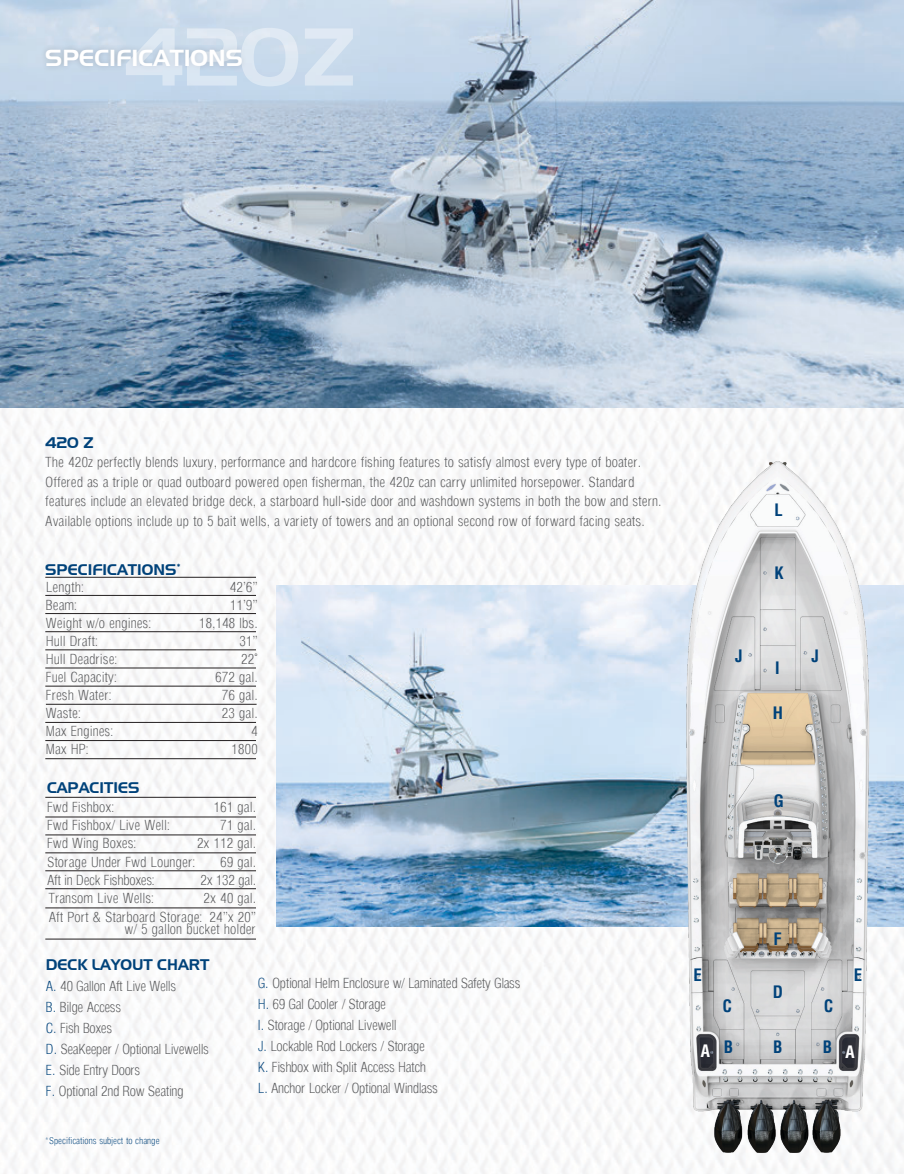
<style>
.page{position:relative;width:904px;height:1174px;background:#fff}
.page>*{position:absolute;margin:0;border:0;box-sizing:border-box;transform-origin:0 0}
.t1{font:79.35px "Aero Regular SWFTE";color:#fff}
.t2{font:22.65px "Aero Regular SWFTE";color:#fff}
.t3{font:700 16.8px "Arena Condensed";color:#00427a}
.t4{font:700 16.8px "Arena Condensed";color:#fff}
.t5{font:15px "Aero Regular SWFTE";color:#00427a}
.t6{font:300 condensed 13.5px/19.5px "Arena";color:#58595b}
.t7{font:300 condensed 13.5px "Arena";letter-spacing:-.03em;color:#58595b}
.t8{font:300 condensed 13.5px "Arena";letter-spacing:-.025em;color:#58595b}
.t9{font:300 condensed 9px "Arena";color:#00427a}
.s1{color:#00427a}
</style>
<div class="page">
<img style="left:276px;top:585px;width:274px;height:342px">
<img style="left:0;top:0;width:904px;height:408px">
<hr style="left:45px;top:816px;width:211px;height:1px;background:#231f20">
<hr style="left:45px;top:797px;width:211px;height:1px;background:#231f20">
<hr style="left:45px;top:834px;width:211px;height:1px;background:#231f20">
<hr style="left:45px;top:852px;width:211px;height:1px;background:#231f20">
<hr style="left:45px;top:870px;width:211px;height:1px;background:#231f20">
<hr style="left:45px;top:888px;width:211px;height:1px;background:#231f20">
<hr style="left:45px;top:907px;width:211px;height:1px;background:#231f20">
<hr style="left:45px;top:939px;width:211px;height:1px;background:#231f20">
<hr style="left:45px;top:595px;width:211px;height:1px;background:#231f20">
<hr style="left:45px;top:577px;width:211px;height:1px;background:#231f20">
<hr style="left:45px;top:613px;width:211px;height:1px;background:#231f20">
<hr style="left:45px;top:631px;width:211px;height:1px;background:#231f20">
<hr style="left:45px;top:649px;width:211px;height:1px;background:#231f20">
<hr style="left:45px;top:668px;width:211px;height:1px;background:#231f20">
<hr style="left:45px;top:686px;width:211px;height:1px;background:#231f20">
<hr style="left:46px;top:704px;width:210px;height:1px;background:#231f20">
<hr style="left:45px;top:722px;width:211px;height:1px;background:#231f20">
<hr style="left:45px;top:740px;width:211px;height:1px;background:#231f20">
<hr style="left:45px;top:758px;width:211px;height:1px;background:#231f20">
<div style="left:40px;top:44px;width:207px;height:28px;background:#becedf"></div>
<img style="left:550px;top:390px;width:354px;height:784px">
<h1 class="t1" style="left:123px;top:9px;width:237px">420Z</h1>
<p class="t2" style="left:45px;top:44px;width:199px">SPECIFICATIONS</p>
<p class="t5" style="left:45px;top:433px;width:50px">420 Z</p>
<p class="t6" style="left:45px;top:453px;width:617px">The 420z perfectly blends luxury, performance and hardcore fishing features to satisfy almost every type of boater.<br>Offered as a triple or quad outboard powered open fisherman, the 420z can carry unlimited horsepower. Standard features include an elevated bridge deck, a starboard hull-side door and washdown systems in both the bow and stern.<br>Available options include up to 5 bait wells, a variety of towers and an optional second row of forward facing seats.</p>
<p class="t5" style="left:45px;top:561px;width:137px">SPECIFICATIONS<sup>*</sup></p>
<p class="t6" style="left:46px;top:578px;width:40px">Length:</p>
<p class="t6" style="left:230px;top:578px;width:29px">42’6”</p>
<p class="t6" style="left:46px;top:596px;width:33px">Beam:</p>
<p class="t6" style="left:230px;top:596px;width:29px">11’9”</p>
<p class="t6" style="left:46px;top:614px;width:107px">Weight w/o engines:</p>
<p class="t6" style="left:199px;top:614px;width:60px">18,148 lbs.</p>
<p class="t6" style="left:46px;top:632px;width:53px">Hull Draft:</p>
<p class="t6" style="left:239px;top:632px;width:20px">31”</p>
<p class="t6" style="left:46px;top:650px;width:73px">Hull Deadrise:</p>
<p class="t6" style="left:241px;top:650px;width:18px">22˚</p>
<p class="t6" style="left:46px;top:668px;width:72px">Fuel Capacity:</p>
<p class="t6" style="left:215px;top:668px;width:44px">672 gal.</p>
<p class="t6" style="left:46px;top:686px;width:67px">Fresh Water:</p>
<p class="t6" style="left:222px;top:686px;width:37px">76 gal.</p>
<p class="t6" style="left:46px;top:704px;width:37px">Waste:</p>
<p class="t6" style="left:222px;top:704px;width:37px">23 gal.</p>
<p class="t6" style="left:46px;top:722px;width:69px">Max Engines:</p>
<p class="t6" style="left:251px;top:722px;width:8px">4</p>
<p class="t6" style="left:46px;top:740px;width:44px">Max HP:</p>
<p class="t6" style="left:231px;top:740px;width:28px">1800</p>
<p class="t5" style="left:47px;top:779px;width:94px">CAPACITIES</p>
<p class="t6" style="left:47px;top:797px;width:69px">Fwd Fishbox:</p>
<p class="t6" style="left:213px;top:797px;width:44px">161 gal.</p>
<p class="t6" style="left:47px;top:815px;width:124px">Fwd Fishbox/ Live Well:</p>
<p class="t6" style="left:220px;top:815px;width:37px">71 gal.</p>
<p class="t6" style="left:47px;top:834px;width:91px">Fwd Wing Boxes:</p>
<p class="t6" style="left:197px;top:834px;width:60px">2x 112 gal.</p>
<p class="t6" style="left:47px;top:852px;width:150px">Storage Under Fwd Lounger:</p>
<p class="t6" style="left:220px;top:852px;width:37px">69 gal.</p>
<p class="t8" style="left:47px;top:872px;width:109px">Aft in Deck Fishboxes:</p>
<p class="t6" style="left:200px;top:870px;width:57px">2x 132 gal.</p>
<p class="t6" style="left:48px;top:888px;width:107px">Transom Live Wells:</p>
<p class="t6" style="left:204px;top:888px;width:54px">2x 40 gal.</p>
<p class="t6" style="left:49px;top:911px;width:209px;line-height:12px;text-align:right">Aft Port &amp; Starboard Storage: 24”x 20” w/ 5 gallon bucket holder</p>
<p class="t5" style="left:46px;top:955px;width:165px">DECK LAYOUT CHART</p>
<p class="t7" style="left:46px;top:977px;width:132px"><span class="s1">A.</span> 40 Gallon Aft Live Wells</p>
<p class="t7" style="left:46px;top:998px;width:77px"><span class="s1">B.</span> Bilge Access</p>
<p class="t7" style="left:46px;top:1020px;width:68px"><span class="s1">C.</span> Fish Boxes</p>
<p class="t7" style="left:46px;top:1041px;width:165px"><span class="s1">D.</span> SeaKeeper / Optional Livewells</p>
<p class="t7" style="left:46px;top:1062px;width:96px"><span class="s1">E.</span> Side Entry Doors</p>
<p class="t7" style="left:46px;top:1083px;width:139px"><span class="s1">F.</span> Optional 2nd Row Seating</p>
<p class="t9" style="left:45px;top:1135px;width:116px">*Specifications subject to change</p>
<p class="t7" style="left:258px;top:975px;width:264px"><span class="s1">G.</span> Optional Helm Enclosure w/ Laminated Safety Glass</p>
<p class="t7" style="left:258px;top:996px;width:130px"><span class="s1">H.</span> 69 Gal Cooler / Storage</p>
<p class="t7" style="left:258px;top:1017px;width:141px"><span class="s1">I.</span> Storage / Optional Livewell</p>
<p class="t7" style="left:258px;top:1038px;width:169px"><span class="s1">J.</span> Lockable Rod Lockers / Storage</p>
<p class="t7" style="left:258px;top:1059px;width:170px"><span class="s1">K.</span> Fishbox with Split Access Hatch</p>
<p class="t7" style="left:258px;top:1080px;width:182px"><span class="s1">L.</span> Anchor Locker / Optional Windlass</p>
<p class="t3" style="left:774px;top:499px;width:10px">L</p>
<p class="t3" style="left:774px;top:563px;width:11px">K</p>
<p class="t3" style="left:735px;top:645px;width:9px">J</p>
<p class="t3" style="left:811px;top:645px;width:9px">J</p>
<p class="t3" style="left:775px;top:657px;width:6px">I</p>
<p class="t3" style="left:772px;top:702px;width:12px">H</p>
<p class="t3" style="left:773px;top:791px;width:12px">G</p>
<p class="t3" style="left:693px;top:964px;width:10px">E</p>
<p class="t3" style="left:773px;top:928px;width:10px">F</p>
<p class="t3" style="left:772px;top:981px;width:12px">D</p>
<p class="t3" style="left:722px;top:995px;width:11px">C</p>
<p class="t3" style="left:824px;top:995px;width:11px">C</p>
<p class="t3" style="left:853px;top:964px;width:10px">E</p>
<p class="t3" style="left:773px;top:1036px;width:11px">B</p>
<p class="t3" style="left:823px;top:1036px;width:11px">B</p>
<p class="t3" style="left:724px;top:1036px;width:11px">B</p>
<p class="t4" style="left:701px;top:1041px;width:11px">A</p>
<p class="t4" style="left:845px;top:1042px;width:11px">A</p>
</div>
